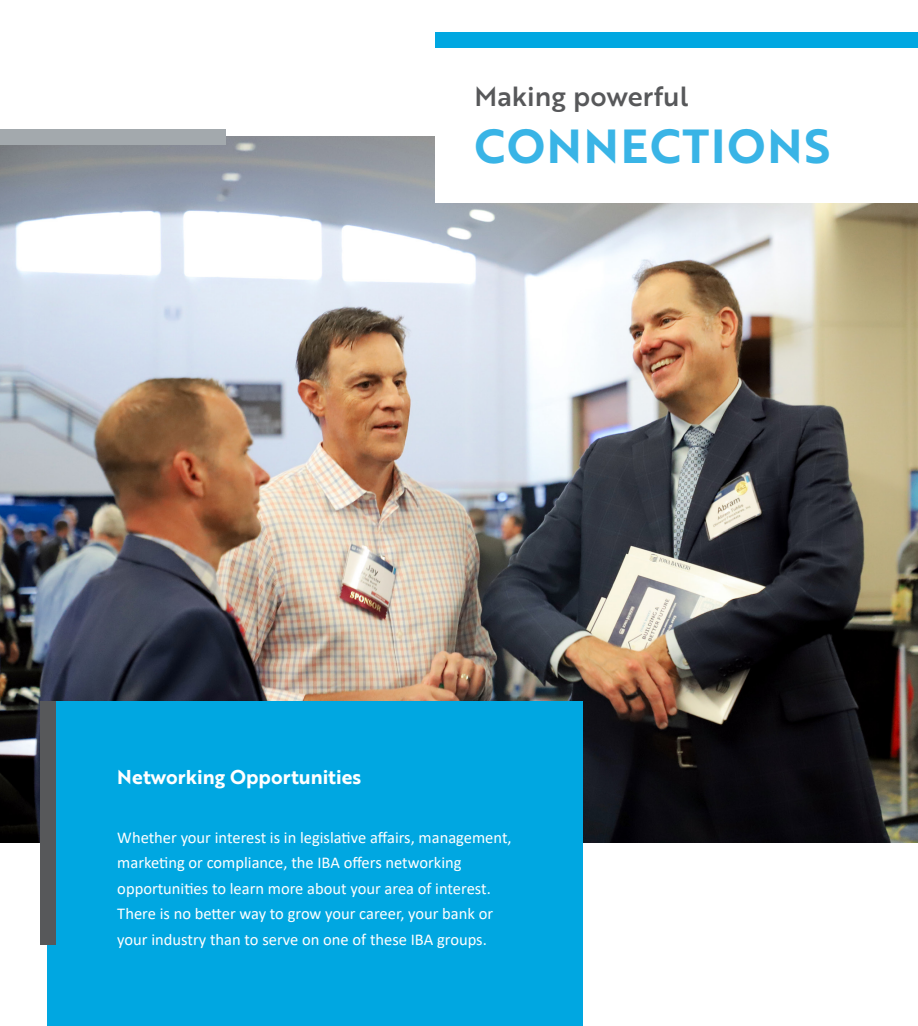
<style>
.page{position:relative;width:918px;height:1026px;background:#fff}
.page>*{position:absolute;margin:0;border:0;box-sizing:border-box;transform-origin:0 0}
.t1{font:46.5px "Brother 1816 Bold";letter-spacing:.04em;color:#39b4e6}
.t2{font:27px "Brother 1816 Medium";color:#57585a}
.t3{font:19.5px "Brother 1816 Bold";color:#fff}
.t4{font:16.5px/25.5px "Calibri";color:#fff}
</style>
<div class="page">
<img style="left:0;top:137px;width:918px;height:705px">
<div style="left:48px;top:702px;width:535px;height:324px;background:#00a7e1"></div>
<div style="left:435px;top:32px;width:483px;height:171px;background:#fff"></div>
<div style="left:435px;top:32px;width:483px;height:16px;background:#00a7e1"></div>
<div style="left:40px;top:702px;width:15px;height:243px;background:#57585a"></div>
<div style="left:0;top:129px;width:226px;height:15px;background:#a3a9ad"></div>
<p class="t2" style="left:475px;top:76px;width:215px">Making powerful</p>
<p class="t1" style="left:475px;top:111px;width:357px">CONNECTIONS</p>
<p class="t3" style="left:117px;top:762px;width:245px">Networking Opportunities</p>
<p class="t4" style="left:117px;top:824px;width:396px">Whether your interest is in legislative affairs, management, marketing or compliance, the IBA offers networking opportunities to learn more about your area of interest.<br>There is no better way to grow your career, your bank or your industry than to serve on one of these IBA groups.</p>
</div>
